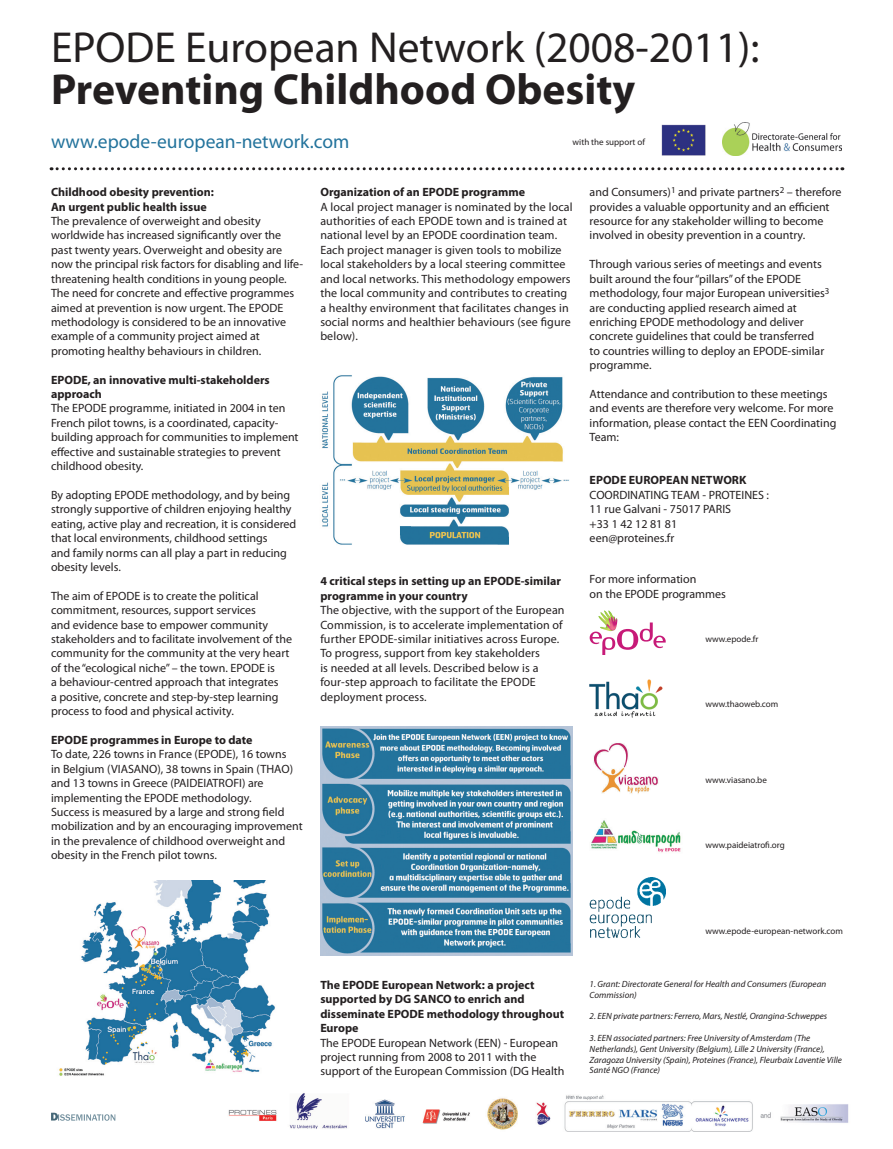
<style>
.page{position:relative;width:893px;height:1149px;background:#fff}
.page>*{position:absolute;margin:0;border:0;box-sizing:border-box;transform-origin:0 0}
.t1{font:43.5px "Myriad Pro";color:#231f20}
.t2{font:700 43.5px "Myriad Pro";color:#231f20}
.t3{font:19.5px "Myriad Pro";color:#23739c}
.t4{font:12px/14.4px "Myriad Pro";color:#231f20}
.t5{font:700 12px/14.4px "Myriad Pro";color:#231f20}
.t6{font:italic 9px/10.8px "Myriad Pro";color:#231f20}
.t7{font:9px "Myriad Pro";color:#231f20}
</style>
<div class="page">
<svg style="left:51px;top:1112px;width:64px;height:8px"></svg>
<img style="left:59px;top:880px;width:216px;height:196px">
<img style="left:322px;top:375px;width:247px;height:170px">
<img style="left:589px;top:877px;width:76px;height:62px">
<svg style="left:589px;top:622px;width:76px;height:32px"></svg>
<img style="left:598px;top:610px;width:19px;height:21px">
<img style="left:593px;top:743px;width:65px;height:51px">
<img style="left:591px;top:820px;width:90px;height:33px">
<img style="left:589px;top:679px;width:73px;height:38px">
<img style="left:320px;top:726px;width:252px;height:229px">
<svg style="left:51px;top:167px;width:791px;height:3px"></svg>
<img style="left:228px;top:1093px;width:621px;height:39px">
<img style="left:661px;top:125px;width:44px;height:30px">
<img style="left:722px;top:123px;width:119px;height:32px">
<h1 class="t1" style="left:51px;top:21px;width:710px">EPODE European Network (2008-2011):</h1>
<h1 class="t2" style="left:51px;top:61px;width:585px">Preventing Childhood Obesity</h1>
<h2 class="t3" style="left:51px;top:129px;width:300px">www.epode-european-network.com</h2>
<p class="t7" style="left:572px;top:136px;width:74px">with the support of</p>
<p class="t5" style="left:51px;top:184px;width:164px">Childhood obesity prevention:<br>An urgent public health issue</p>
<p class="t4" style="left:51px;top:213px;width:254px">The prevalence of overweight and obesity worldwide has increased significantly over the past twenty years. Overweight and obesity are now the principal risk factors for disabling and life&shy;threatening health conditions in young people.<br>The need for concrete and effective programmes aimed at prevention is now urgent. The EPODE methodology is considered to be an innovative example of a community project aimed at promoting healthy behaviours in children.</p>
<p class="t5" style="left:51px;top:372px;width:220px">EPODE, an innovative multi-stakeholders approach</p>
<p class="t4" style="left:51px;top:401px;width:249px">The EPODE programme, initiated in 2004 in ten French pilot towns, is a coordinated, capacity&shy;building approach for communities to implement effective and sustainable strategies to prevent childhood obesity.</p>
<p class="t4" style="left:51px;top:487px;width:247px">By adopting EPODE methodology, and by being strongly supportive of children enjoying healthy eating, active play and recreation, it is considered that local environments, childhood settings<br>and family norms can all play a part in reducing obesity levels.</p>
<p class="t4" style="left:51px;top:588px;width:242px">The aim of EPODE is to create the political commitment, resources, support services<br>and evidence base to empower community stakeholders and to facilitate involvement of the community for the community at the very heart of the “ecological niche” – the town. EPODE is<br>a behaviour-centred approach that integrates<br>a positive, concrete and step-by-step learning process to food and physical activity.</p>
<p class="t5" style="left:51px;top:732px;width:203px">EPODE programmes in Europe to date</p>
<p class="t4" style="left:51px;top:746px;width:253px">To date, 226 towns in France (EPODE), 16 towns<br>in Belgium (VIASANO), 38 towns in Spain (THAO) and 13 towns in Greece (PAIDEIATROFI) are implementing the EPODE methodology.<br>Success is measured by a large and strong field mobilization and by an encouraging improvement in the prevalence of childhood overweight and obesity in the French pilot towns.</p>
<p class="t5" style="left:320px;top:184px;width:206px">Organization of an EPODE programme</p>
<p class="t4" style="left:320px;top:199px;width:254px">A local project manager is nominated by the local authorities of each EPODE town and is trained at national level by an EPODE coordination team.<br>Each project manager is given tools to mobilize local stakeholders by a local steering committee and local networks. This methodology empowers the local community and contributes to creating a healthy environment that facilitates changes in social norms and healthier behaviours (see figure below).</p>
<p class="t5" style="left:320px;top:573px;width:242px">4 critical steps in setting up an EPODE-similar programme in your country</p>
<p class="t4" style="left:320px;top:602px;width:246px">The objective, with the support of the European Commission, is to accelerate implementation of further EPODE-similar initiatives across Europe.<br>To progress, support from key stakeholders<br>is needed at all levels. Described below is a four-step approach to facilitate the EPODE deployment process.</p>
<p class="t4" style="left:589px;top:185px;width:253px">and Consumers)<sup>1</sup> and private partners<sup>2</sup> – therefore provides a valuable opportunity and an efficient resource for any stakeholder willing to become involved in obesity prevention in a country.</p>
<p class="t4" style="left:589px;top:257px;width:241px">Through various series of meetings and events built around the four “pillars” of the EPODE methodology, four major European universities<sup>3 </sup>are conducting applied research aimed at enriching EPODE methodology and deliver concrete guidelines that could be transferred<br>to countries willing to deploy an EPODE-similar programme.</p>
<p class="t4" style="left:589px;top:386px;width:248px">Attendance and contribution to these meetings and events are therefore very welcome. For more information, please contact the EEN Coordinating Team:</p>
<p class="t5" style="left:589px;top:472px;width:158px">EPODE EUROPEAN NETWORK</p>
<p class="t4" style="left:589px;top:487px;width:181px">COORDINATING TEAM - PROTEINES :<br>11 rue Galvani - 75017 PARIS<br>+33 1 42 12 81 81<br>een@proteines.fr</p>
<p class="t4" style="left:589px;top:571px;width:138px">For more information<br>on the EPODE programmes</p>
<p class="t7" style="left:705px;top:633px;width:55px">www.epode.fr</p>
<p class="t7" style="left:705px;top:698px;width:75px">www.thaoweb.com</p>
<p class="t7" style="left:705px;top:774px;width:63px">www.viasano.be</p>
<p class="t7" style="left:705px;top:839px;width:81px">www.paideiatrofi.org</p>
<p class="t5" style="left:320px;top:976px;width:245px">The EPODE European Network: a project supported by DG SANCO to enrich and disseminate EPODE methodology throughout<br>Europe</p>
<p class="t4" style="left:320px;top:1034px;width:245px">The EPODE European Network (EEN) - European project running from 2008 to 2011 with the support of the European Commission (DG Health</p>
<p class="t7" style="left:705px;top:925px;width:139px">www.epode-european-network.com</p>
<p class="t6" style="left:589px;top:978px;width:238px">1. Grant: Directorate General for Health and Consumers (European<br>Commission)</p>
<p class="t6" style="left:589px;top:1010px;width:239px">2. EEN private partners: Ferrero, Mars, Nestlé, Orangina-Schweppes</p>
<p class="t6" style="left:589px;top:1032px;width:254px">3. EEN associated partners: Free University of Amsterdam (The Netherlands), Gent University (Belgium), Lille 2 University (France), Zaragoza University (Spain), Proteines (France), Fleurbaix Laventie Ville Santé NGO (France)</p>
</div>
